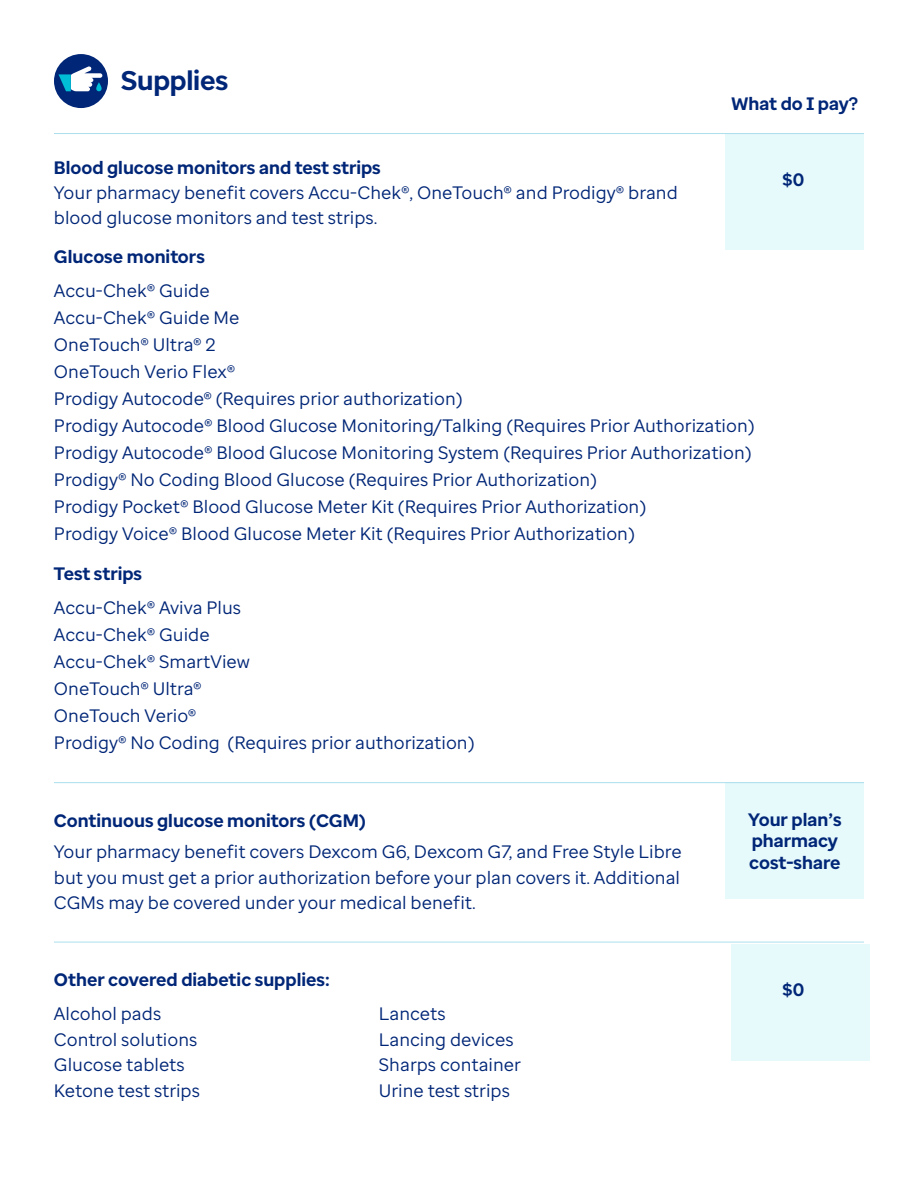
<style>
.page{position:relative;width:918px;height:1188px;background:#fff}
.page>*{position:absolute;margin:0;border:0;box-sizing:border-box;transform-origin:0 0}
.t1{font:700 27px "Enterprise Sans";letter-spacing:-.01em;color:#002677}
.t2{font:18px/27px "Enterprise Sans";color:#002677}
.t3{font:700 18px/21.6px "Enterprise Sans";color:#002677}
</style>
<div class="page">
<div style="left:726px;top:782px;width:138px;height:117px;background:#e6f9fb"></div>
<div style="left:54px;top:54px;width:54px;height:54px;background:#002677;border-radius:50%"></div>
<svg style="left:58px;top:66px;width:44px;height:25px"></svg>
<hr style="left:54px;top:782px;width:810px;height:1px;background:#abdfec">
<hr style="left:54px;top:942px;width:810px;height:1px;background:#abdfec">
<div style="left:726px;top:133px;width:138px;height:117px;background:#e6f9fb"></div>
<div style="left:731px;top:944px;width:139px;height:116px;background:#e6f9fb"></div>
<hr style="left:54px;top:133px;width:810px;height:1px;background:#abdfec">
<h1 class="t1" style="left:121px;top:63px;width:108px">Supplies</h1>
<p class="t3" style="left:732px;top:93px;width:128px">What do I pay?</p>
<p class="t3" style="left:54px;top:157px;width:328px">Blood glucose monitors and test strips</p>
<p class="t2" style="left:54px;top:180px;width:625px;line-height:25.2px">Your pharmacy benefit covers Accu-Chek®, OneTouch® and Prodigy® brand blood glucose monitors and test strips.</p>
<p class="t3" style="left:54px;top:246px;width:153px">Glucose monitors</p>
<p class="t2" style="left:54px;top:277px;width:702px">Accu-Chek® Guide<br>Accu-Chek® Guide Me<br>OneTouch® Ultra® 2<br>OneTouch Verio Flex®<br>Prodigy Autocode® (Requires prior authorization)<br>Prodigy Autocode® Blood Glucose Monitoring/Talking (Requires Prior Authorization)<br>Prodigy Autocode® Blood Glucose Monitoring System (Requires Prior Authorization)<br>Prodigy® No Coding Blood Glucose (Requires Prior Authorization)<br>Prodigy Pocket® Blood Glucose Meter Kit (Requires Prior Authorization)<br>Prodigy Voice® Blood Glucose Meter Kit (Requires Prior Authorization)</p>
<p class="t3" style="left:54px;top:563px;width:90px">Test strips</p>
<p class="t2" style="left:54px;top:594px;width:422px">Accu-Chek® Aviva Plus<br>Accu-Chek® Guide<br>Accu-Chek® SmartView<br>OneTouch® Ultra®<br>OneTouch Verio®<br>Prodigy® No Coding (Requires prior authorization)</p>
<p class="t3" style="left:782px;top:169px;width:23px">$0</p>
<p class="t3" style="left:54px;top:809px;width:313px">Continuous glucose monitors (CGM)</p>
<p class="t2" style="left:54px;top:839px;width:629px;line-height:25.2px;text-align:justify">Your pharmacy benefit covers Dexcom G6, Dexcom G7, and Free Style Libre but you must get a prior authorization before your plan covers it. Additional CGMs may be covered under your medical benefit.</p>
<p class="t3" style="left:54px;top:969px;width:277px">Other covered diabetic supplies:</p>
<p class="t2" style="left:54px;top:1001px;width:148px;line-height:25.5px">Alcohol pads<br>Control solutions<br>Glucose tablets<br>Ketone test strips</p>
<p class="t2" style="left:379px;top:1001px;width:144px;line-height:25.5px">Lancets<br>Lancing devices<br>Sharps container<br>Urine test strips</p>
<p class="t3" style="left:748px;top:809px;width:95px">Your plan’s pharmacy cost-share</p>
<p class="t3" style="left:782px;top:979px;width:23px">$0</p>
</div>
